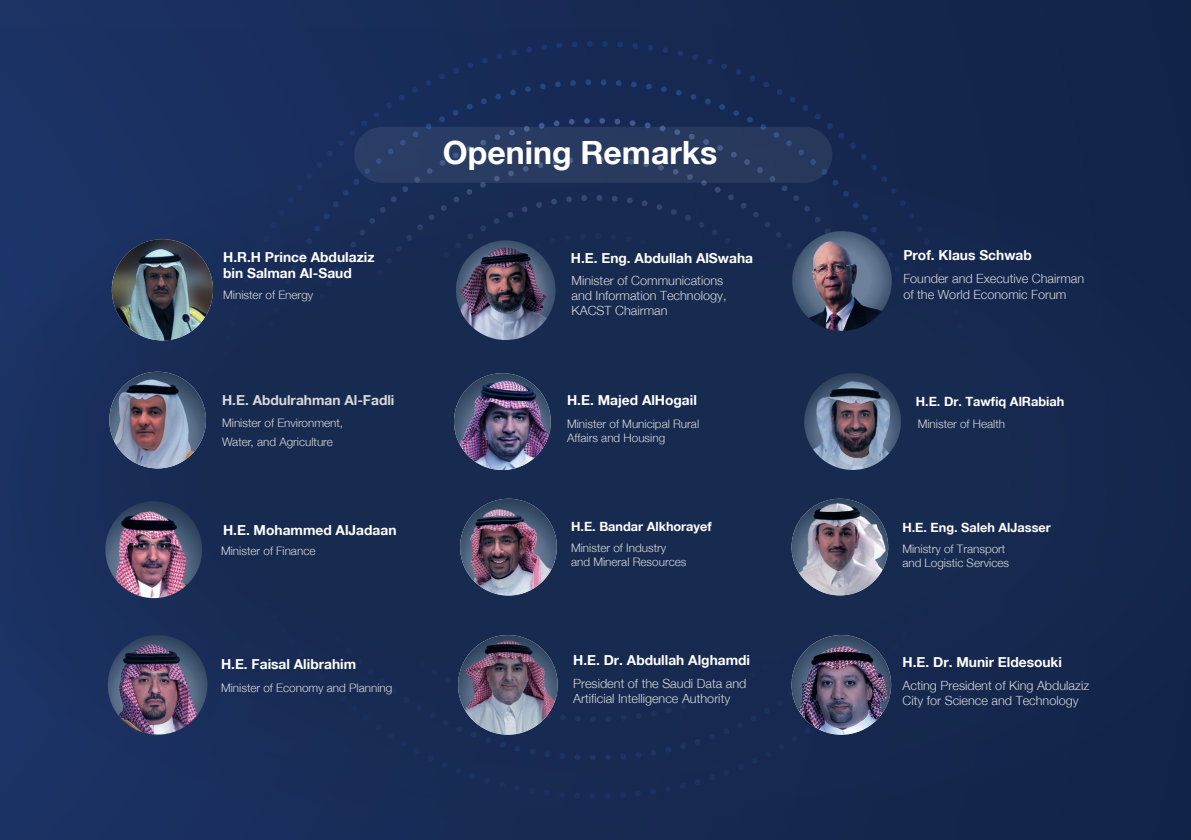
<style>
.page{position:relative;width:1191px;height:840px;background:#fff}
.page>*{position:absolute;margin:0;border:0;box-sizing:border-box;transform-origin:0 0}
.t1{font:700 32px "Helvetica Neue LT Arabic";color:#fff}
.t2{font:700 13.8px/16.6px "Helvetica Neue LT Arabic";color:#fff}
.t3{font:700 13.8px "Helvetica Neue LT Arabic";color:#d9dad9}
.t4{font:700 12.8px "Helvetica Neue LT Arabic";color:#fff}
.t5{font:300 12.6px/15.2px "Helvetica Neue LT Arabic";color:#d9dad9}
.t6{font:300 11.6px/14px "Helvetica Neue LT Arabic";color:#d9dad9}
</style>
<div class="page">
<div style="left:0;top:0;width:1191px;height:839px;background:linear-gradient(to right,#1c3363,#122246)"></div>
<div style="left:0;top:28px;width:1191px;height:811px;background:linear-gradient(to right,#1b305e,#142549)"></div>
<img style="left:803px;top:507px;width:82px;height:80px">
<svg style="left:791px;top:498px;width:97px;height:97px;background:#888796"></svg>
<img style="left:791px;top:634px;width:100px;height:100px">
<img style="left:110px;top:514px;width:88px;height:80px">
<img style="left:105px;top:501px;width:97px;height:96px;border-radius:50%">
<img style="left:109px;top:371px;width:97px;height:97px;border-radius:50%">
<img style="left:472px;top:511px;width:82px;height:76px">
<img style="left:460px;top:498px;width:97px;height:97px;border-radius:50%">
<img style="left:458px;top:634px;width:99px;height:100px;border-radius:50%">
<svg style="left:804px;top:373px;width:97px;height:96px;background:#60697f"></svg>
<img style="left:792px;top:231px;width:99px;height:99px;border-radius:50%">
<img style="left:456px;top:240px;width:99px;height:100px;border-radius:50%">
<img style="left:108px;top:634px;width:99px;height:100px;border-radius:50%">
<img style="left:454px;top:373px;width:97px;height:96px;border-radius:50%">
<svg style="left:112px;top:239px;width:101px;height:101px;background:#556166"></svg>
<div style="left:354px;top:127px;width:478px;height:56px;background:#293a60;border-radius:28px"></div>
<p class="t2" style="left:223px;top:248px;width:153px">H.R.H Prince Abdulaziz bin Salman Al-Saud</p>
<p class="t6" style="left:223px;top:288px;width:92px">Minister of Energy</p>
<p class="t3" style="left:222px;top:392px;width:174px">H.E. Abdulrahman Al-Fadli</p>
<p class="t6" style="left:222px;top:413px;width:123px;line-height:19px">Minister of Environment,<br>Water, and Agriculture</p>
<p class="t2" style="left:223px;top:521px;width:175px">H.E. Mohammed AlJadaan</p>
<p class="t6" style="left:221px;top:544px;width:96px">Minister of Finance</p>
<p class="t2" style="left:221px;top:656px;width:137px">H.E. Faisal Alibrahim</p>
<p class="t6" style="left:221px;top:680px;width:173px">Minister of Economy and Planning</p>
<h1 class="t1" style="left:443px;top:134px;width:276px">Opening Remarks</h1>
<p class="t2" style="left:571px;top:249px;width:184px">H.E. Eng. Abdullah AlSwaha</p>
<p class="t5" style="left:571px;top:273px;width:156px">Minister of Communications and Information Technology,<br>KACST Chairman</p>
<p class="t2" style="left:567px;top:392px;width:131px">H.E. Majed AlHogail</p>
<p class="t6" style="left:567px;top:416px;width:134px">Minister of Municipal Rural<br>Affairs and Housing</p>
<p class="t4" style="left:571px;top:519px;width:142px">H.E. Bandar Alkhorayef</p>
<p class="t6" style="left:571px;top:541px;width:117px">Minister of Industry and Mineral Resources</p>
<p class="t2" style="left:573px;top:651px;width:178px">H.E. Dr. Abdullah Alghamdi</p>
<p class="t5" style="left:573px;top:675px;width:175px">President of the Saudi Data and<br>Artificial Intelligence Authority</p>
<p class="t2" style="left:903px;top:247px;width:130px">Prof. Klaus Schwab</p>
<p class="t5" style="left:903px;top:271px;width:182px">Founder and Executive Chairman of the World Economic Forum</p>
<p class="t4" style="left:915px;top:394px;width:150px">H.E. Dr. Tawfiq AlRabiah</p>
<p class="t6" style="left:917px;top:416px;width:89px">Minister of Health</p>
<p class="t4" style="left:902px;top:520px;width:150px">H.E. Eng. Saleh AlJasser</p>
<p class="t6" style="left:902px;top:542px;width:108px">Ministry of Transport and Logistic Services</p>
<p class="t2" style="left:902px;top:653px;width:161px">H.E. Dr. Munir Eldesouki</p>
<p class="t5" style="left:902px;top:677px;width:188px">Acting President of King Abdulaziz<br>City for Science and Technology</p>
</div>
